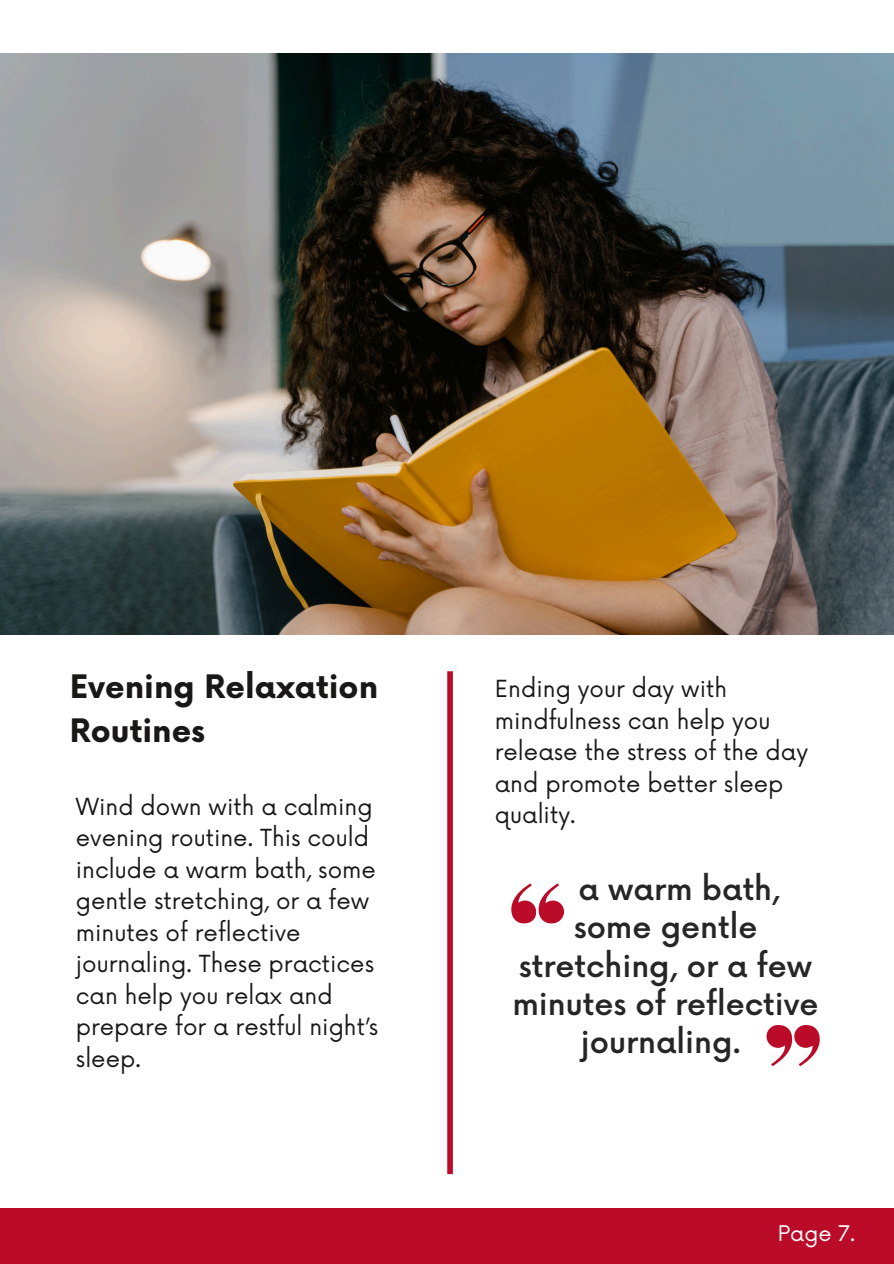
<style>
.page{position:relative;width:894px;height:1264px;background:#fff}
.page>*{position:absolute;margin:0;border:0;box-sizing:border-box;transform-origin:0 0}
.t1{font:700 31.5px/43.8px "Now";color:#191817}
.t2{font:500 30.45px "Now";color:#262626}
.t3{font:22.95px/31.5px "Now";color:#191817}
.t4{font:21px "Now";color:#fff}
</style>
<div class="page">
<img style="left:0;top:54px;width:893px;height:580px">
<svg style="left:511px;top:883px;width:53px;height:40px"></svg>
<svg style="left:766px;top:1025px;width:53px;height:41px"></svg>
<div style="left:447px;top:671px;width:6px;height:503px;background:#ba0c28"></div>
<div style="left:0;top:1208px;width:893px;height:55px;background:#ba0c28"></div>
<p class="t1" style="left:70px;top:667px;width:310px">Evening Relaxation<br>Routines</p>
<h1 class="t3" style="left:76px;top:791px;width:304px">Wind down with a calming evening routine. This could include a warm bath, some gentle stretching, or a few minutes of reflective journaling. These practices can help you relax and prepare for a restful night’s sleep.</h1>
<p class="t3" style="left:494px;top:674px;width:315px">Ending your day with mindfulness can help you release the stress of the day and promote better sleep quality.</p>
<p class="t2" style="left:578px;top:872px;width:203px">a warm bath,</p>
<p class="t2" style="left:573px;top:911px;width:185px">some gentle</p>
<p class="t2" style="left:518px;top:949px;width:295px">stretching, or a few</p>
<p class="t2" style="left:512px;top:987px;width:307px">minutes of reflective</p>
<p class="t2" style="left:580px;top:1025px;width:162px">journaling.</p>
<h1 class="t4" style="left:777px;top:1221px;width:79px">Page 7.</h1>
</div>
